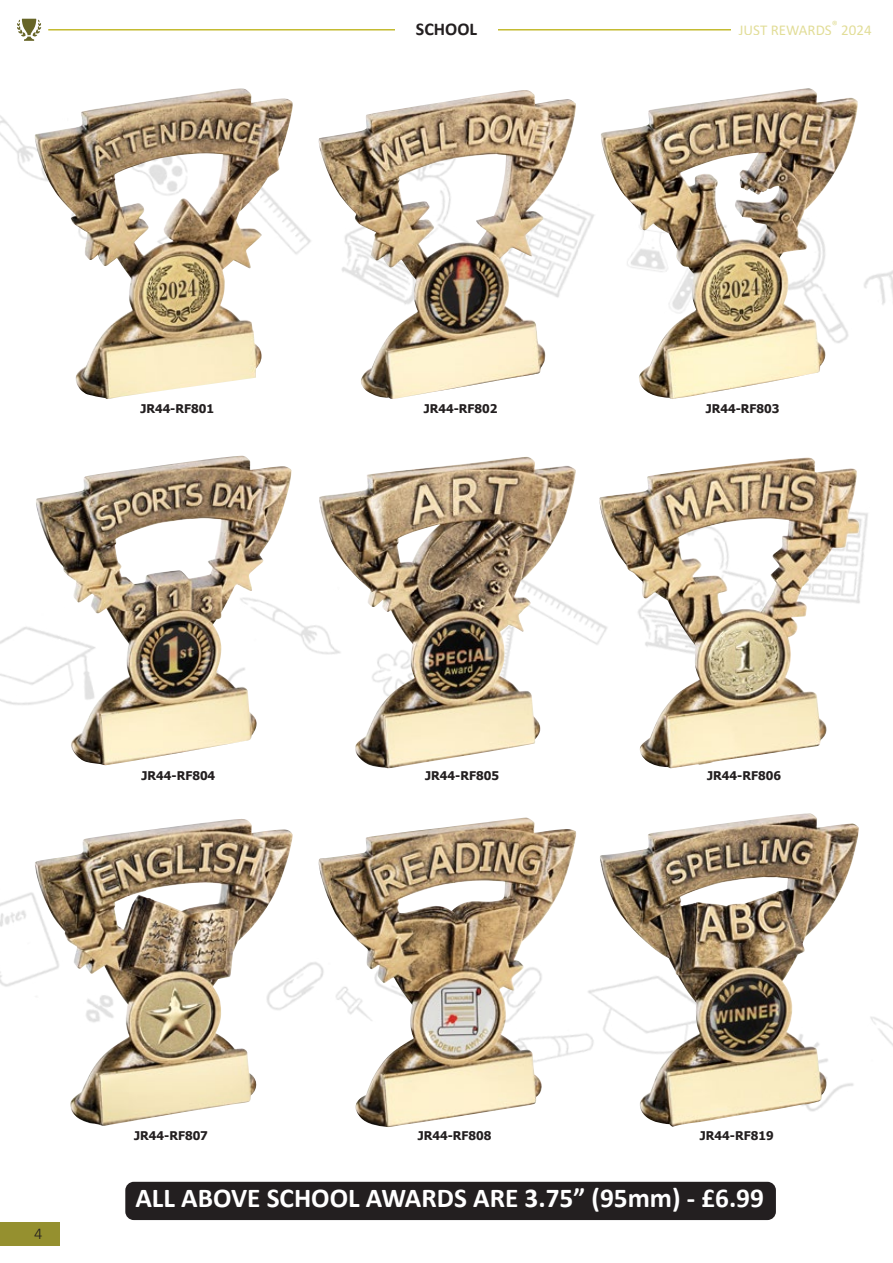
<style>
.page{position:relative;width:893px;height:1263px;background:#fff}
.page>*{position:absolute;margin:0;border:0;box-sizing:border-box;transform-origin:0 0}
.t1{font:700 27.3px "Calibri";color:#fff}
.t2{font:700 18px "Calibri";color:#231f20}
.t3{font:300 16.5px "Calibri";color:#231f20}
.t4{font:15px "Calibri";color:#c4bb30}
.t5{font:700 12px "Tahoma";color:#231f20}
</style>
<div class="page">
<div style="left:0;top:1222px;width:60px;height:24px;background:#95902f"></div>
<hr style="left:48px;top:29px;width:797px;height:2px;background:#c4bb30">
<svg style="left:17px;top:19px;width:24px;height:22px"></svg>
<div style="left:731px;top:17px;width:145px;height:24px;background:#fff"></div>
<div style="left:395px;top:17px;width:102px;height:26px;background:#fff"></div>
<img style="left:0;top:98px;width:893px;height:207px">
<img style="left:35px;top:88px;width:227px;height:311px">
<img style="left:319px;top:90px;width:227px;height:309px">
<img style="left:601px;top:88px;width:257px;height:311px">
<img style="left:35px;top:456px;width:257px;height:309px">
<img style="left:319px;top:457px;width:257px;height:311px">
<img style="left:599px;top:458px;width:261px;height:310px">
<img style="left:34px;top:819px;width:259px;height:307px">
<img style="left:318px;top:818px;width:258px;height:309px">
<img style="left:600px;top:813px;width:259px;height:314px">
<div style="left:125px;top:1182px;width:651px;height:38px;background:#231f20;border-radius:9px"></div>
<p class="t2" style="left:416px;top:16px;width:63px">SCHOOL</p>
<p class="t4" style="left:739px;top:19px;width:134px">JUST REWARDS<sup>®</sup> 2024</p>
<p class="t5" style="left:140px;top:400px;width:75px">JR44-RF801</p>
<p class="t5" style="left:424px;top:400px;width:75px">JR44-RF802</p>
<p class="t5" style="left:706px;top:400px;width:75px">JR44-RF803</p>
<p class="t5" style="left:142px;top:767px;width:75px">JR44-RF804</p>
<p class="t5" style="left:425px;top:767px;width:75px">JR44-RF805</p>
<p class="t5" style="left:707px;top:767px;width:75px">JR44-RF806</p>
<h3 class="t3" style="left:34px;top:1223px;width:10px">4</h3>
<p class="t5" style="left:134px;top:1127px;width:75px">JR44-RF807</p>
<p class="t5" style="left:418px;top:1127px;width:75px">JR44-RF808</p>
<p class="t5" style="left:700px;top:1127px;width:75px">JR44-RF819</p>
<p class="t1" style="left:135px;top:1179px;width:630px">ALL ABOVE SCHOOL AWARDS ARE 3.75” (95mm) - £6.99</p>
</div>
